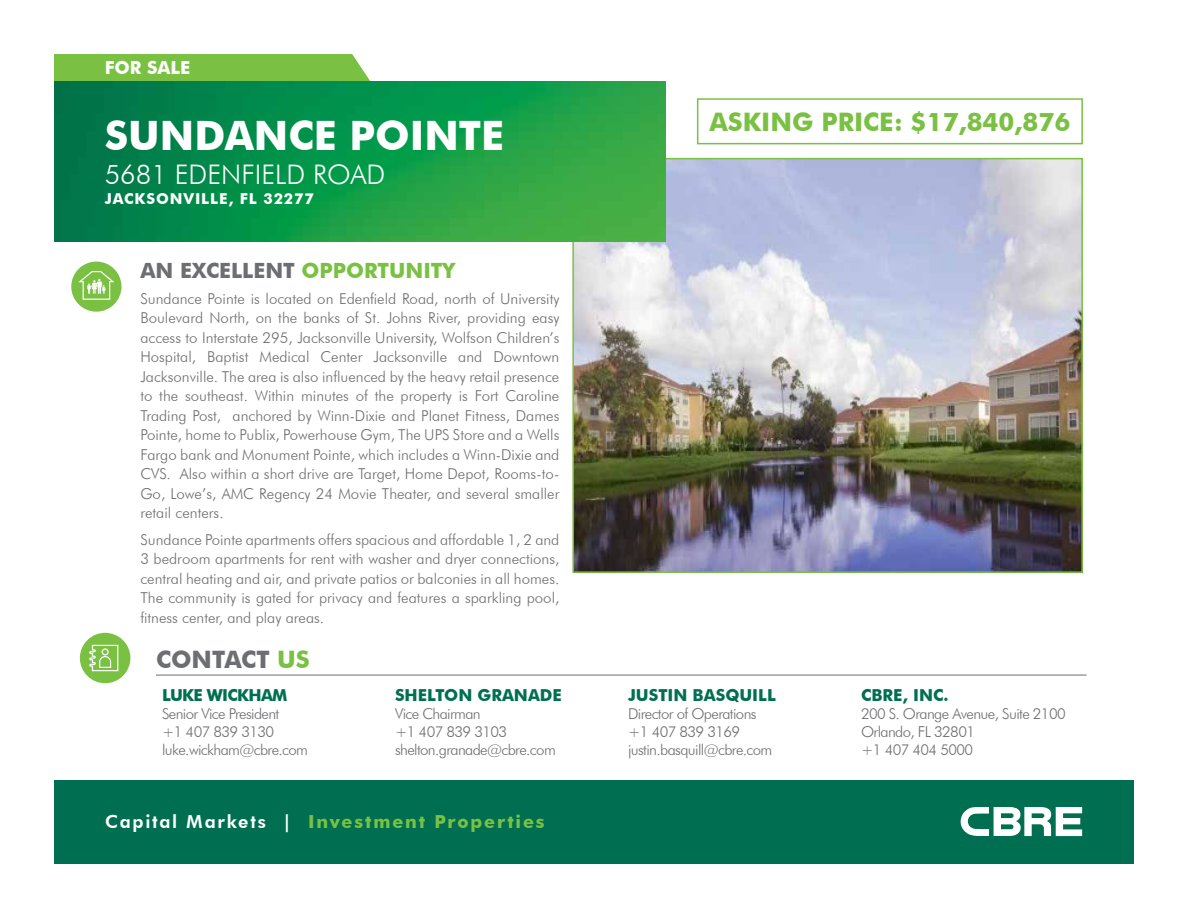
<style>
.page{position:relative;width:1188px;height:918px;background:#fff}
.page>*{position:absolute;margin:0;border:0;box-sizing:border-box;transform-origin:0 0}
.t1{font:700 40.5px "Futura BT";color:#fff}
.t2{font:300 27px "Futura BT";color:#fff}
.t3{font:700 25.5px "Futura BT";color:#7ac143}
.t4{font:700 24px "Futura BT";color:#6d6e71}
.t5{font:700 21px "Futura BT";color:#6d6e71}
.t6{font:700 18px "Futura BT";letter-spacing:.105em;color:#7ac143}
.t7{font:700 18px "Futura BT";color:#fff}
.t8{font:700 16.5px "Futura BT";color:#006f51}
.t9{font:700 16.5px "Futura BT";letter-spacing:-.04em;color:#006f51}
.t10{font:300 15px/19.5px "Futura BT";letter-spacing:-.04em;color:#6d6e71}
.t11{font:700 15px "Futura BT";letter-spacing:.06em;color:#fff}
.s1{color:#7ac143}
.s2{font-weight:800;color:#fff}
</style>
<div class="page">
<img style="left:575px;top:161px;width:505px;height:409px">
<div style="left:572px;top:158px;width:511px;height:415px;border:2px solid #7ac143"></div>
<img style="left:54px;top:81px;width:611px;height:160px">
<div style="left:54px;top:54px;width:316px;height:27px;background:#7ac143"></div>
<div style="left:80px;top:633px;width:50px;height:50px;background:#7ac143;border-radius:50%"></div>
<svg style="left:89px;top:645px;width:29px;height:26px"></svg>
<hr style="left:156px;top:675px;width:930px;height:1px;background:#6d6e71">
<div style="left:54px;top:780px;width:1080px;height:84px;background:#006f51"></div>
<svg style="left:961px;top:807px;width:121px;height:29px"></svg>
<div style="left:697px;top:98px;width:386px;height:46px;border:2px solid #7ac143"></div>
<div style="left:71px;top:262px;width:51px;height:50px;background:#7ac143;border-radius:50%"></div>
<svg style="left:78px;top:271px;width:37px;height:29px"></svg>
<p class="t7" style="left:105px;top:57px;width:87px">FOR SALE</p>
<h1 class="t1" style="left:105px;top:111px;width:401px">SUNDANCE POINTE</h1>
<h2 class="t2" style="left:105px;top:158px;width:282px">5681 EDENFIELD ROAD</h2>
<p class="t11" style="left:105px;top:189px;width:211px">JACKSONVILLE, FL 32277</p>
<h3 class="t5" style="left:140px;top:257px;width:316px">AN EXCELLENT <span class="s1">OPPORTUNITY</span></h3>
<p class="t10" style="left:140px;top:289px;width:421px;text-align:justify">Sundance Pointe is located on Edenfield Road, north of University Boulevard North, on the banks of St. Johns River, providing easy access to Interstate 295, Jacksonville University, Wolfson Children’s Hospital, Baptist Medical Center Jacksonville and Downtown Jacksonville. The area is also influenced by the heavy retail presence to the southeast. Within minutes of the property is Fort Caroline Trading Post, anchored by Winn-Dixie and Planet Fitness, Dames Pointe, home to Publix, Powerhouse Gym, The UPS Store and a Wells Fargo bank and Monument Pointe, which includes a Winn-Dixie and CVS. Also within a short drive are Target, Home Depot, Rooms-to-Go, Lowe’s, AMC Regency 24 Movie Theater, and several smaller retail centers.</p>
<p class="t10" style="left:140px;top:529px;width:421px;text-align:justify">Sundance Pointe apartments offers spacious and affordable 1, 2 and 3 bedroom apartments for rent with washer and dryer connections, central heating and air, and private patios or balconies in all homes.<br>The community is gated for privacy and features a sparkling pool, fitness center, and play areas.</p>
<h3 class="t4" style="left:156px;top:645px;width:155px">CONTACT <span class="s1">US</span></h3>
<p class="t9" style="left:162px;top:685px;width:127px">LUKE WICKHAM</p>
<p class="t10" style="left:162px;top:705px;width:148px;line-height:18px">Senior Vice President<br>+1 407 839 3130 luke.wickham@cbre.com</p>
<p class="t8" style="left:395px;top:685px;width:168px">SHELTON GRANADE</p>
<p class="t10" style="left:395px;top:705px;width:162px;line-height:18px">Vice Chairman<br>+1 407 839 3103 shelton.granade@cbre.com</p>
<p class="t6" style="left:105px;top:810px;width:441px"><span class="s2">Capital Markets |</span> Investment Properties</p>
<h3 class="t3" style="left:710px;top:106px;width:362px">ASKING PRICE: $17,840,876</h3>
<p class="t8" style="left:628px;top:685px;width:149px">JUSTIN BASQUILL</p>
<p class="t10" style="left:628px;top:705px;width:146px;line-height:18px">Director of Operations +1 407 839 3169 justin.basquill@cbre.com</p>
<p class="t8" style="left:861px;top:685px;width:89px">CBRE, INC.</p>
<p class="t10" style="left:861px;top:705px;width:206px;line-height:18px">200 S. Orange Avenue, Suite 2100<br>Orlando, FL 32801<br>+1 407 404 5000</p>
</div>
